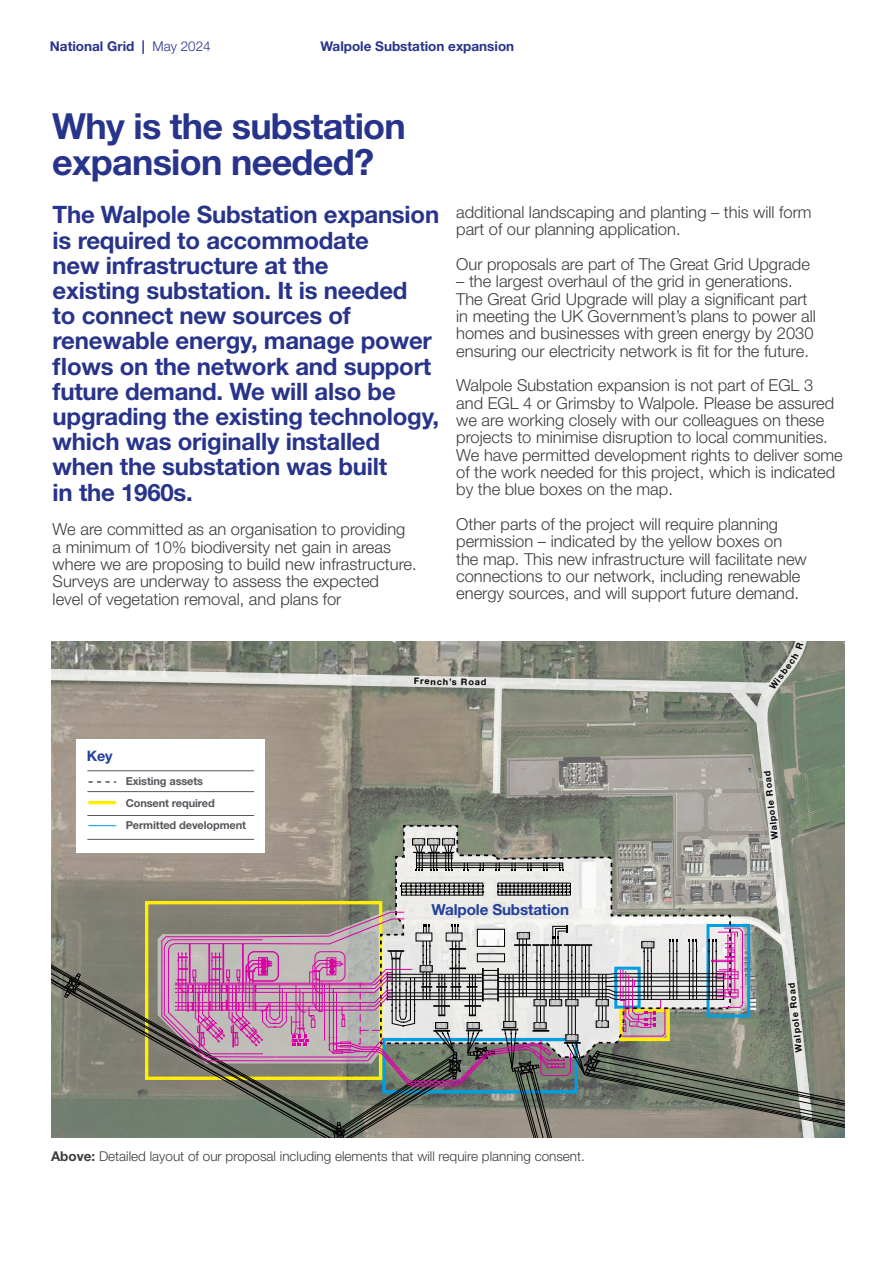
<style>
.page{position:relative;width:893px;height:1263px;background:#fff}
.page>*{position:absolute;margin:0;border:0;box-sizing:border-box;transform-origin:0 0}
.t1{font:700 36px/36px "Helvetica Neue LT Std";letter-spacing:-.02em;color:#28348b}
.t2{font:700 24px/25.2px "Helvetica Neue LT Std";letter-spacing:-.01em;color:#28348b}
.t3{font:300 16.5px/17.4px "Helvetica Neue LT Std";color:#3c3c3b}
.t4{font:700 15.3px "Helvetica Neue LT Std";letter-spacing:-.01em;color:#21409a}
.t5{font:700 14.4px "Helvetica Neue LT Std";color:#21409a}
.t6{font:300 13.5px "Helvetica Neue LT Std";color:#3c3c3b}
.t7{font:700 13.5px "Helvetica Neue LT Std";color:#28348b}
.t8{font:700 10.95px/22px "Helvetica Neue LT Std";letter-spacing:-.01em;color:#55555b}
.t9{font:700 9px "Helvetica Neue LT Std";color:#000}
.s1{font-weight:300}
.s2{font-weight:700}
</style>
<div class="page">
<svg style="left:52px;top:641px;width:792px;height:278px;background:#959588"></svg>
<svg style="left:52px;top:935px;width:12px;height:203px;background:#7c8173"></svg>
<div style="left:76px;top:740px;width:188px;height:113px;background:#fff"></div>
<svg style="left:88px;top:781px;width:28px;height:1px"></svg>
<hr style="left:88px;top:801px;width:28px;height:3px;background:#fe0">
<hr style="left:87px;top:791px;width:167px;height:1px;background:#55555b">
<hr style="left:87px;top:770px;width:167px;height:1px;background:#55555b">
<hr style="left:87px;top:815px;width:167px;height:1px;background:#55555b">
<svg style="left:64px;top:824px;width:780px;height:314px;background:#9b9591"></svg>
<svg style="left:769px;top:641px;width:36px;height:49px;background:#a1a59b"></svg>
<p class="t7" style="left:50px;top:38px;width:162px">National Grid | <span class="s1">May 2024</span></p>
<p class="t7" style="left:320px;top:38px;width:195px">Walpole Substation expansion</p>
<h1 class="t1" style="left:52px;top:107px;width:355px">Why is the substation expansion needed?</h1>
<p class="t2" style="left:53px;top:202px;width:388px">The Walpole Substation expansion is required to accommodate<br>new infrastructure at the<br>existing substation. It is needed<br>to connect new sources of renewable energy, manage power flows on the network and support future demand. We will also be upgrading the existing technology, which was originally installed when the substation was built<br>in the 1960s.</p>
<p class="t3" style="left:53px;top:520px;width:366px">We are committed as an organisation to providing a minimum of 10% biodiversity net gain in areas where we are proposing to build new infrastructure.<br>Surveys are underway to assess the expected<br>level of vegetation removal, and plans for</p>
<p class="t3" style="left:456px;top:203px;width:357px">additional landscaping and planting – this will form part of our planning application.</p>
<p class="t3" style="left:456px;top:255px;width:355px">Our proposals are part of The Great Grid Upgrade</p>
<p class="t3" style="left:456px;top:272px;width:361px">– the largest overhaul of the grid in generations.<br>The Great Grid Upgrade will play a significant part in meeting the UK Government’s plans to power all homes and businesses with green energy by 2030 ensuring our electricity network is fit for the future.</p>
<p class="t3" style="left:456px;top:376px;width:388px">Walpole Substation expansion is not part of EGL 3 and EGL 4 or Grimsby to Walpole. Please be assured we are working closely with our colleagues on these projects to minimise disruption to local communities.<br>We have permitted development rights to deliver some of the work needed for this project, which is indicated by the blue boxes on the map.</p>
<p class="t3" style="left:456px;top:515px;width:352px">Other parts of the project will require planning permission – indicated by the yellow boxes on the map. This new infrastructure will facilitate new connections to our network, including renewable energy sources, and will support future demand.</p>
<p class="t5" style="left:87px;top:747px;width:27px">Key</p>
<p class="t8" style="left:126px;top:770px;width:122px">Existing assets<br>Consent required<br>Permitted development</p>
<p class="t9" style="left:414px;top:675px;width:74px;rotate:1deg">French’s Road</p>
<p class="t4" style="left:432px;top:900px;width:139px">Walpole Substation</p>
<p class="t6" style="left:51px;top:1147px;width:535px"><span class="s2">Above:</span> Detailed layout of our proposal including elements that will require planning consent.</p>
<p class="t9" style="left:770px;top:840px;width:71px;rotate:-97deg">Walpole Road</p>
<p class="t9" style="left:793px;top:1052px;width:71px;rotate:-96deg">Walpole Road</p>
</div>
